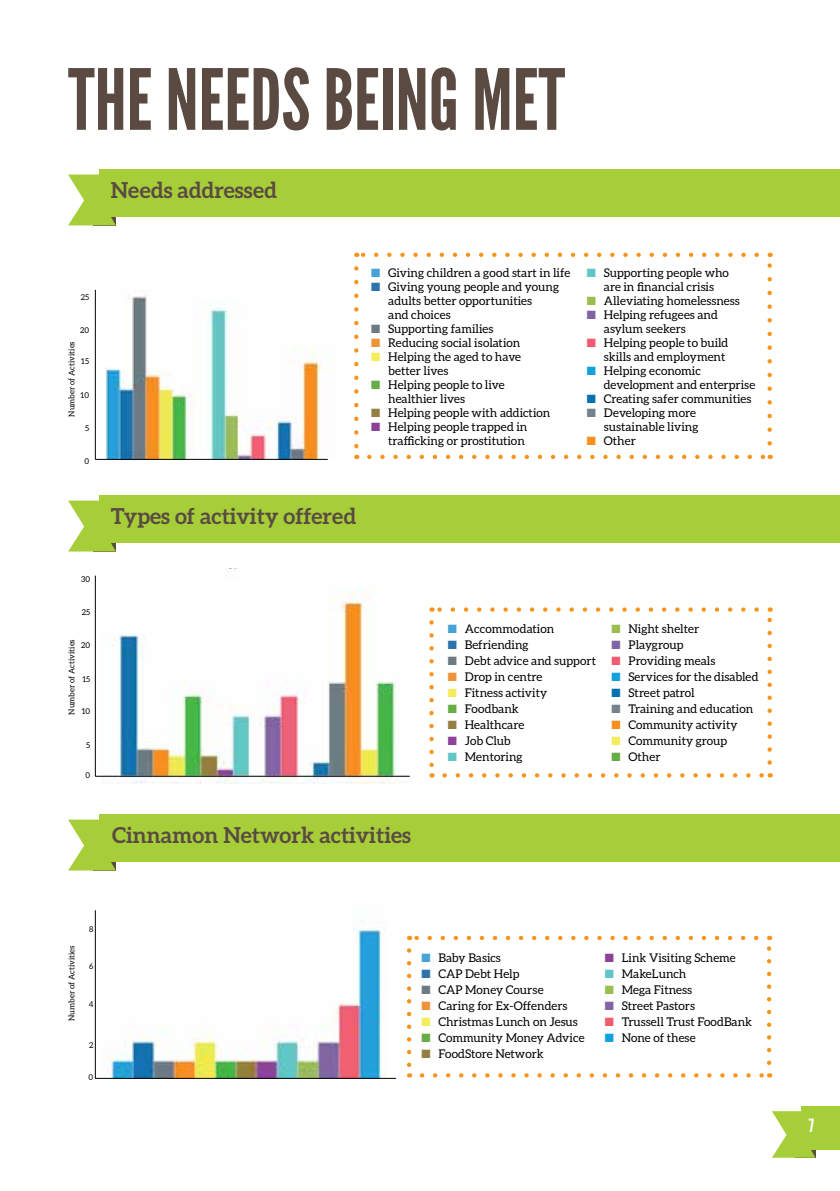
<style>
.page{position:relative;width:840px;height:1191px;background:#fff}
.page>*{position:absolute;margin:0;border:0;box-sizing:border-box;transform-origin:0 0}
.t1{font:84px "League Gothic";color:#5a4a42}
.t2{font:700 22px "Aleo";color:#5a4a42}
.t3{font:18.2px "League Gothic";color:#fff}
.t4{font:12px/14px "Aleo";color:#000}
.t5{font:8px "Aleo";color:#000}
.s1{color:#47a2d7}
.s2{color:#2d74ad}
.s3{color:#6d7a83}
.s4{color:#ed9438}
.s5{color:#f3ec5d}
.s6{color:#65ad44}
.s7{color:#937f42}
.s8{color:#8e4199}
.s9{color:#61c6c6}
.s10{color:#9cbd50}
.s11{color:#8264a5}
.s12{color:#f05b71}
.s13{color:#11a1dc}
.s14{color:#0671b1}
.s15{color:#74828b}
.s16{color:#f78f1e}
</style>
<div class="page">
<svg style="left:369px;top:455px;width:393px;height:4px"></svg>
<svg style="left:354px;top:268px;width:4px;height:191px"></svg>
<svg style="left:767px;top:253px;width:4px;height:190px"></svg>
<svg style="left:356px;top:253px;width:400px;height:4px"></svg>
<svg style="left:772px;top:1111px;width:43px;height:46px"></svg>
<div style="left:800px;top:1106px;width:39px;height:43px;background:#a6ce39"></div>
<svg style="left:68px;top:174px;width:48px;height:51px"></svg>
<div style="left:100px;top:169px;width:739px;height:47px;background:#a6ce39"></div>
<img style="left:105px;top:295px;width:227px;height:164px">
<svg style="left:68px;top:500px;width:48px;height:51px"></svg>
<div style="left:100px;top:495px;width:739px;height:47px;background:#a6ce39"></div>
<img style="left:101px;top:568px;width:306px;height:215px">
<svg style="left:444px;top:773px;width:318px;height:4px"></svg>
<svg style="left:438px;top:607px;width:318px;height:5px"></svg>
<svg style="left:429px;top:622px;width:4px;height:155px"></svg>
<svg style="left:767px;top:607px;width:4px;height:155px"></svg>
<img style="left:102px;top:921px;width:285px;height:157px">
<svg style="left:68px;top:819px;width:48px;height:51px"></svg>
<div style="left:100px;top:814px;width:739px;height:47px;background:#a6ce39"></div>
<svg style="left:422px;top:1073px;width:340px;height:4px"></svg>
<svg style="left:407px;top:950px;width:4px;height:127px"></svg>
<svg style="left:767px;top:935px;width:3px;height:128px"></svg>
<svg style="left:409px;top:935px;width:346px;height:5px"></svg>
<hr style="left:95px;top:290px;width:1px;height:169px;background:#000">
<hr style="left:95px;top:459px;width:232px;height:1px;background:#000">
<hr style="left:95px;top:910px;width:1px;height:168px;background:#000">
<hr style="left:95px;top:1078px;width:301px;height:1px;background:#000">
<hr style="left:95px;top:575px;width:1px;height:201px;background:#000">
<hr style="left:95px;top:776px;width:314px;height:1px;background:#000">
<h1 class="t1" style="left:68px;top:50px;width:498px">THE NEEDS BEING MET</h1>
<h2 class="t2" style="left:111px;top:177px;width:168px">Needs addressed</h2>
<p class="t5" style="left:81px;top:293px;width:10px">25</p>
<p class="t5" style="left:80px;top:326px;width:10px">20</p>
<p class="t5" style="left:81px;top:357px;width:9px">15</p>
<p class="t5" style="left:67px;top:416px;width:77px;rotate:-90deg">Number of Activities</p>
<p class="t5" style="left:81px;top:391px;width:10px">10</p>
<p class="t5" style="left:85px;top:424px;width:6px">5</p>
<p class="t5" style="left:84px;top:457px;width:6px">0</p>
<p class="t5" style="left:81px;top:575px;width:10px">30</p>
<p class="t5" style="left:82px;top:607px;width:10px">25</p>
<p class="t5" style="left:67px;top:714px;width:77px;rotate:-90deg">Number of Activities</p>
<p class="t5" style="left:81px;top:641px;width:10px">20</p>
<p class="t5" style="left:82px;top:675px;width:9px">15</p>
<p class="t5" style="left:82px;top:706px;width:10px">10</p>
<p class="t5" style="left:86px;top:741px;width:6px">5</p>
<p class="t5" style="left:85px;top:770px;width:6px">0</p>
<p class="t4" style="left:371px;top:265px;width:201px"><span class="s1">■</span> Giving children a good start in life</p>
<p class="t4" style="left:388px;top:279px;width:172px;text-indent:-17px"><span class="s2">■</span> Giving young people and young adults better opportunities<br>and choices</p>
<p class="t4" style="left:371px;top:321px;width:124px"><span class="s3">■</span> Supporting families</p>
<p class="t4" style="left:371px;top:335px;width:150px"><span class="s4">■</span> Reducing social isolation</p>
<p class="t4" style="left:388px;top:349px;width:134px;text-indent:-17px"><span class="s5">■</span> Helping the aged to have better lives</p>
<p class="t4" style="left:388px;top:377px;width:118px;text-indent:-17px"><span class="s6">■</span> Helping people to live healthier lives</p>
<p class="t4" style="left:371px;top:405px;width:180px"><span class="s7">■</span> Helping people with addiction</p>
<p class="t4" style="left:371px;top:419px;width:158px;text-align:right"><span class="s8">■</span> Helping people trapped in trafficking or prostitution</p>
<p class="t4" style="left:586px;top:266px;width:143px;text-align:center"><span class="s9">■</span> Supporting people who are in financial crisis</p>
<p class="t4" style="left:586px;top:294px;width:154px"><span class="s10">■</span> Alleviating homelessness</p>
<p class="t4" style="left:603px;top:308px;width:115px;text-indent:-17px"><span class="s11">■</span> Helping refugees and asylum seekers</p>
<p class="t4" style="left:586px;top:336px;width:143px;text-align:right"><span class="s12">■</span> Helping people to build skills and employment</p>
<p class="t4" style="left:603px;top:364px;width:153px;text-indent:-17px"><span class="s13">■</span> Helping economic development and enterprise</p>
<p class="t4" style="left:586px;top:392px;width:166px"><span class="s14">■</span> Creating safer communities</p>
<p class="t4" style="left:586px;top:406px;width:113px;text-align:right"><span class="s15">■</span> Developing more sustainable living</p>
<p class="t4" style="left:586px;top:434px;width:50px"><span class="s16">■</span> Other</p>
<h2 class="t2" style="left:111px;top:503px;width:247px">Types of activity offered</h2>
<p class="t4" style="left:447px;top:621px;width:108px"><span class="s1">■</span> Accommodation</p>
<p class="t4" style="left:447px;top:637px;width:82px"><span class="s2">■</span> Befriending</p>
<p class="t4" style="left:447px;top:653px;width:150px"><span class="s3">■</span> Debt advice and support</p>
<p class="t4" style="left:447px;top:669px;width:96px"><span class="s4">■</span> Drop in centre</p>
<p class="t4" style="left:447px;top:685px;width:101px"><span class="s5">■</span> Fitness activity</p>
<p class="t4" style="left:447px;top:701px;width:73px"><span class="s6">■</span> Foodbank</p>
<p class="t4" style="left:447px;top:717px;width:78px"><span class="s7">■</span> Healthcare</p>
<p class="t4" style="left:447px;top:733px;width:64px"><span class="s8">■</span> Job Club</p>
<p class="t4" style="left:447px;top:749px;width:76px"><span class="s9">■</span> Mentoring</p>
<p class="t4" style="left:611px;top:621px;width:89px"><span class="s10">■</span> Night shelter</p>
<p class="t4" style="left:611px;top:637px;width:73px"><span class="s11">■</span> Playgroup</p>
<p class="t4" style="left:611px;top:653px;width:105px"><span class="s12">■</span> Providing meals</p>
<p class="t4" style="left:611px;top:669px;width:148px"><span class="s13">■</span> Services for the disabled</p>
<p class="t4" style="left:611px;top:685px;width:85px"><span class="s14">■</span> Street patrol</p>
<p class="t4" style="left:611px;top:701px;width:143px"><span class="s15">■</span> Training and education</p>
<p class="t4" style="left:611px;top:717px;width:127px"><span class="s16">■</span> Community activity</p>
<p class="t4" style="left:611px;top:733px;width:117px"><span class="s5">■</span> Community group</p>
<p class="t4" style="left:611px;top:749px;width:50px"><span class="s6">■</span> Other</p>
<h2 class="t2" style="left:112px;top:822px;width:300px">Cinnamon Network activities</h2>
<p class="t5" style="left:67px;top:1020px;width:77px;rotate:-90deg">Number of Activities</p>
<p class="t5" style="left:89px;top:925px;width:6px">8</p>
<p class="t5" style="left:89px;top:961px;width:6px">6</p>
<p class="t5" style="left:89px;top:999px;width:6px">4</p>
<p class="t5" style="left:89px;top:1040px;width:6px">2</p>
<p class="t5" style="left:89px;top:1073px;width:6px">0</p>
<p class="t4" style="left:421px;top:951px;width:81px"><span class="s1">■</span> Baby Basics</p>
<p class="t4" style="left:421px;top:967px;width:99px"><span class="s2">■</span> CAP Debt Help</p>
<p class="t4" style="left:421px;top:983px;width:124px"><span class="s3">■</span> CAP Money Course</p>
<p class="t4" style="left:421px;top:999px;width:147px"><span class="s4">■</span> Caring for Ex-Offenders</p>
<p class="t4" style="left:421px;top:1015px;width:158px"><span class="s5">■</span> Christmas Lunch on Jesus</p>
<p class="t4" style="left:421px;top:1031px;width:165px"><span class="s6">■</span> Community Money Advice</p>
<p class="t4" style="left:421px;top:1047px;width:124px"><span class="s7">■</span> FoodStore Network</p>
<p class="t4" style="left:604px;top:951px;width:133px"><span class="s8">■</span> Link Visiting Scheme</p>
<p class="t4" style="left:604px;top:967px;width:83px"><span class="s9">■</span> MakeLunch</p>
<p class="t4" style="left:604px;top:983px;width:89px"><span class="s10">■</span> Mega Fitness</p>
<p class="t4" style="left:604px;top:999px;width:92px"><span class="s11">■</span> Street Pastors</p>
<p class="t4" style="left:604px;top:1015px;width:149px"><span class="s12">■</span> Trussell Trust FoodBank</p>
<p class="t4" style="left:604px;top:1031px;width:92px"><span class="s13">■</span> None of these</p>
<h3 class="t3" style="left:808px;top:1115px;width:7px">7</h3>
</div>
